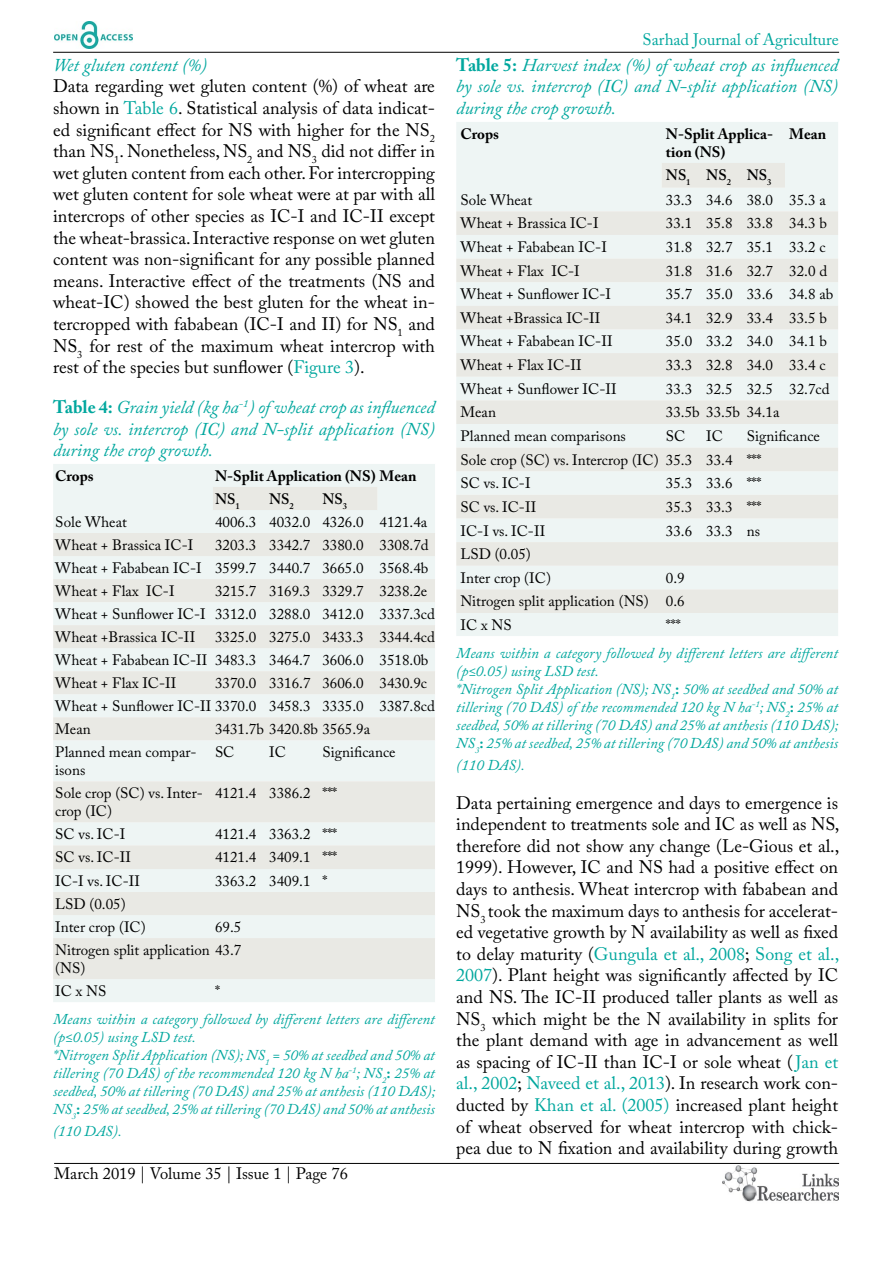
<style>
.page{position:relative;width:893px;height:1263px;background:#fff}
.page>*{position:absolute;margin:0;border:0;box-sizing:border-box;transform-origin:0 0}
.t1{font:18px/21.6px "Adobe Caslon Pro";color:#000;text-align:justify}
.t2{font:italic 18px/21.6px "Adobe Caslon Pro";color:#00a79e;text-align:justify}
.t3{font:16.5px "Adobe Caslon Pro";color:#000}
.t4{font:16.5px "Adobe Caslon Pro";color:#00a79e}
.t5{font:15px/23.1px "Adobe Caslon Pro";color:#000}
.t6{font:italic 15px/18px "Adobe Caslon Pro";color:#00a79e}
.t7{font:700 15px/23.1px "Adobe Caslon Pro";color:#000}
.t8{font:600 15px "Adobe Caslon Pro";color:#000}
.s1{color:#00a79e}
.s2{font-weight:700;font-style:normal}
.s3{font-weight:600}
</style>
<div class="page">
<hr style="left:53px;top:52px;width:786px;height:1px;background:#000">
<hr style="left:54px;top:1163px;width:785px;height:1px;background:#000">
<img style="left:54px;top:22px;width:78px;height:27px">
<img style="left:722px;top:1166px;width:117px;height:36px">
<div style="left:53px;top:464px;width:382px;height:538px;background:#eef5f4"></div>
<svg style="left:53px;top:487px;width:382px;height:492px;fill:#eaeae6"></svg>
<div style="left:456px;top:122px;width:382px;height:514px;background:#eef5f4"></div>
<svg style="left:456px;top:163px;width:382px;height:450px;fill:#eef3f2"></svg>
<p class="t2" style="left:53px;top:54px;width:155px">Wet gluten content (%)</p>
<p class="t1" style="left:53px;top:75px;width:383px">Data regarding wet gluten content (%) of wheat are shown in <span class="s1">Table 6</span>. Statistical analysis of data indicat&shy;ed significant effect for NS with higher for the NS<sub>2 </sub>than NS<sub>1</sub>. Nonetheless, NS<sub>2</sub> and NS<sub>3</sub> did not differ in wet gluten content from each other. For intercropping wet gluten content for sole wheat were at par with all intercrops of other species as IC-I and IC-II except the wheat-brassica. Interactive response on wet gluten content was non-significant for any possible planned means. Interactive effect of the treatments (NS and wheat-IC) showed the best gluten for the wheat in&shy;tercropped with fababean (IC-I and II) for NS<sub>1</sub> and NS<sub>3</sub> for rest of the maximum wheat intercrop with rest of the species but sunflower (<span class="s1">Figure 3</span>).</p>
<p class="t2" style="left:53px;top:396px;width:383px"><span class="s2">Table 4:</span> Grain yield (kg ha<sup>-1</sup>) of wheat crop as influenced by sole vs. intercrop (IC) and N-split application (NS) during the crop growth.</p>
<p class="t7" style="left:55px;top:464px;width:40px">Crops</p>
<p class="t7" style="left:215px;top:464px;width:203px">N-Split Application (NS) Mean<br><span class="s3">NS</span><sub>1</sub></p>
<p class="t8" style="left:269px;top:490px;width:26px">NS<sub>2</sub></p>
<p class="t8" style="left:322px;top:490px;width:26px">NS<sub>3</sub></p>
<p class="t5" style="left:55px;top:510px;width:73px">Sole Wheat</p>
<p class="t5" style="left:215px;top:510px;width:214px">4006.3 4032.0 4326.0 4121.4a</p>
<p class="t5" style="left:55px;top:533px;width:140px">Wheat + Brassica IC-I</p>
<p class="t5" style="left:55px;top:533px;width:375px;text-align:justify;text-indent:160px">3203.3 3342.7 3380.0 3308.7d Wheat + Fababean IC-I 3599.7 3440.7 3665.0 3568.4b Wheat + Flax IC-I</p>
<p class="t5" style="left:55px;top:579px;width:381px;text-indent:160px">3215.7 3169.3 3329.7 3238.2e<br>Wheat + Sunflower IC-I 3312.0 3288.0 3412.0 3337.3cd<br>Wheat +Brassica IC-II</p>
<p class="t5" style="left:55px;top:625px;width:381px;text-indent:160px">3325.0 3275.0 3433.3 3344.4cd<br>Wheat + Fababean IC-II 3483.3 3464.7 3606.0 3518.0b<br>Wheat + Flax IC-II</p>
<p class="t5" style="left:55px;top:671px;width:381px;text-indent:160px">3370.0 3316.7 3606.0 3430.9c<br>Wheat + Sunflower IC-II 3370.0 3458.3 3335.0 3387.8cd<br>Mean</p>
<p class="t5" style="left:215px;top:717px;width:157px">3431.7b 3420.8b 3565.9a</p>
<p class="t5" style="left:55px;top:743px;width:143px;line-height:18px">Planned mean compar&shy;isons</p>
<p class="t5" style="left:215px;top:740px;width:21px">SC</p>
<p class="t5" style="left:269px;top:740px;width:18px">IC</p>
<p class="t5" style="left:322px;top:740px;width:75px">Significance</p>
<p class="t5" style="left:55px;top:784px;width:149px;line-height:18px">Sole crop (SC) vs. Inter&shy;crop (IC)</p>
<p class="t5" style="left:215px;top:782px;width:124px">4121.4 3386.2 ***</p>
<p class="t5" style="left:55px;top:823px;width:72px">SC vs. IC-I</p>
<p class="t5" style="left:215px;top:823px;width:124px">4121.4 3363.2 ***</p>
<p class="t5" style="left:55px;top:846px;width:77px">SC vs. IC-II</p>
<p class="t5" style="left:215px;top:846px;width:124px">4121.4 3409.1 ***</p>
<p class="t5" style="left:55px;top:869px;width:86px">IC-I vs. IC-II</p>
<p class="t5" style="left:215px;top:869px;width:114px">3363.2 3409.1 *</p>
<p class="t5" style="left:55px;top:892px;width:92px">LSD (0.05)<br>Inter crop (IC)</p>
<p class="t5" style="left:55px;top:915px;width:188px;text-align:right">69.5<br>Nitrogen split application 43.7</p>
<p class="t5" style="left:55px;top:956px;width:53px">(NS)<br>IC x NS</p>
<p class="t5" style="left:215px;top:979px;width:6px">*</p>
<p class="t6" style="left:53px;top:1010px;width:384px">Means within a category followed by different letters are different (p≤0.05) using LSD test.<br>*Nitrogen Split Application (NS); NS<sub>1</sub> = 50% at seedbed and 50% at tillering (70 DAS) of the recommended 120 kg N ha<sup>-1</sup>; NS<sub>2</sub><span class="s2">:</span> 25% at seedbed, 50% at tillering (70 DAS) and 25% at anthesis (110 DAS); NS<sub>3</sub><span class="s2">:</span> 25% at seedbed, 25% at tillering (70 DAS) and 50% at anthesis</p>
<p class="t6" style="left:53px;top:1122px;width:70px">(110 DAS).</p>
<p class="t3" style="left:54px;top:1164px;width:295px">March 2019 | Volume 35 | Issue 1 | Page 76</p>
<p class="t4" style="left:643px;top:30px;width:198px">Sarhad Journal of Agriculture</p>
<p class="t2" style="left:456px;top:54px;width:383px"><span class="s2">Table 5:</span> Harvest index (%) of wheat crop as influenced by sole vs. intercrop (IC) and N-split application (NS) during the crop growth.</p>
<p class="t7" style="left:460px;top:122px;width:40px">Crops</p>
<p class="t7" style="left:666px;top:125px;width:109px;line-height:18px">N-Split Applica&shy;tion (NS)</p>
<p class="t7" style="left:789px;top:122px;width:38px">Mean</p>
<p class="t8" style="left:666px;top:166px;width:107px">NS<sub>1</sub> NS<sub>2</sub> NS<sub>3</sub></p>
<p class="t5" style="left:460px;top:188px;width:73px">Sole Wheat</p>
<p class="t5" style="left:666px;top:188px;width:161px">33.3 34.6 38.0 35.3 a</p>
<p class="t5" style="left:460px;top:212px;width:140px">Wheat + Brassica IC-I</p>
<p class="t5" style="left:666px;top:212px;width:162px">33.1 35.8 33.8 34.3 b</p>
<p class="t5" style="left:460px;top:235px;width:148px">Wheat + Fababean IC-I</p>
<p class="t5" style="left:666px;top:235px;width:161px">31.8 32.7 35.1 33.2 c</p>
<p class="t5" style="left:460px;top:259px;width:121px">Wheat + Flax IC-I</p>
<p class="t5" style="left:666px;top:259px;width:163px">31.8 31.6 32.7 32.0 d</p>
<p class="t5" style="left:460px;top:282px;width:152px">Wheat + Sunflower IC-I</p>
<p class="t5" style="left:666px;top:282px;width:169px">35.7 35.0 33.6 34.8 ab</p>
<p class="t5" style="left:460px;top:306px;width:141px">Wheat +Brassica IC-II</p>
<p class="t5" style="left:666px;top:306px;width:162px">34.1 32.9 33.4 33.5 b</p>
<p class="t5" style="left:460px;top:330px;width:154px">Wheat + Fababean IC-II</p>
<p class="t5" style="left:666px;top:330px;width:162px">35.0 33.2 34.0 34.1 b</p>
<p class="t5" style="left:460px;top:353px;width:123px">Wheat + Flax IC-II</p>
<p class="t5" style="left:666px;top:353px;width:161px">33.3 32.8 34.0 33.4 c</p>
<p class="t5" style="left:460px;top:377px;width:158px">Wheat + Sunflower IC-II</p>
<p class="t5" style="left:666px;top:377px;width:165px">33.3 32.5 32.5 32.7cd</p>
<p class="t5" style="left:460px;top:401px;width:37px">Mean</p>
<p class="t5" style="left:666px;top:401px;width:115px">33.5b 33.5b 34.1a</p>
<p class="t5" style="left:460px;top:424px;width:167px">Planned mean comparisons</p>
<p class="t5" style="left:666px;top:424px;width:21px">SC</p>
<p class="t5" style="left:706px;top:424px;width:18px">IC</p>
<p class="t5" style="left:460px;top:424px;width:361px;line-height:23.7px;text-indent:286px">Significance<br>Sole crop (SC) vs. Intercrop (IC) 35.3 33.4 ***<br>SC vs. IC-I</p>
<p class="t5" style="left:666px;top:471px;width:97px">35.3 33.6 ***</p>
<p class="t5" style="left:460px;top:495px;width:77px">SC vs. IC-II</p>
<p class="t5" style="left:666px;top:495px;width:97px">35.3 33.3 ***</p>
<p class="t5" style="left:460px;top:519px;width:86px">IC-I vs. IC-II</p>
<p class="t5" style="left:666px;top:519px;width:96px">33.6 33.3 ns</p>
<p class="t5" style="left:460px;top:542px;width:92px;line-height:23.7px">LSD (0.05)<br>Inter crop (IC)</p>
<p class="t5" style="left:460px;top:566px;width:226px;line-height:23.7px;text-align:justify;text-indent:205px">0.9<br>Nitrogen split application (NS) 0.6<br>IC x NS</p>
<p class="t5" style="left:666px;top:613px;width:16px">***</p>
<p class="t6" style="left:456px;top:644px;width:384px">Means within a category followed by different letters are different (p≤0.05) using LSD test.<br>*Nitrogen Split Application (NS); NS<sub>1</sub><span class="s2">:</span> 50% at seedbed and 50% at tillering (70 DAS) of the recommended 120 kg N ha<sup>-1</sup>; NS<sub>2</sub><span class="s2">:</span> 25% at seedbed, 50% at tillering (70 DAS) and 25% at anthesis (110 DAS); NS<sub>3</sub><span class="s2">:</span> 25% at seedbed, 25% at tillering (70 DAS) and 50% at anthesis</p>
<p class="t6" style="left:456px;top:756px;width:70px">(110 DAS).</p>
<p class="t1" style="left:456px;top:791px;width:385px">Data pertaining emergence and days to emergence is independent to treatments sole and IC as well as NS, therefore did not show any change (Le-Gious et al., 1999). However, IC and NS had a positive effect on days to anthesis. Wheat intercrop with fababean and NS<sub>3</sub> took the maximum days to anthesis for accelerat&shy;ed vegetative growth by N availability as well as fixed to delay maturity (<span class="s1">Gungula et al., 2008</span>; <span class="s1">Song et al., 2007</span>). Plant height was significantly affected by IC and NS. The IC-II produced taller plants as well as NS<sub>3</sub> which might be the N availability in splits for the plant demand with age in advancement as well as spacing of IC-II than IC-I or sole wheat (<span class="s1">Jan et al., 2002</span>; <span class="s1">Naveed et al., 2013</span>). In research work con&shy;ducted by <span class="s1">Khan et al. (2005)</span> increased plant height of wheat observed for wheat intercrop with chick&shy;pea due to N fixation and availability during growth</p>
</div>
